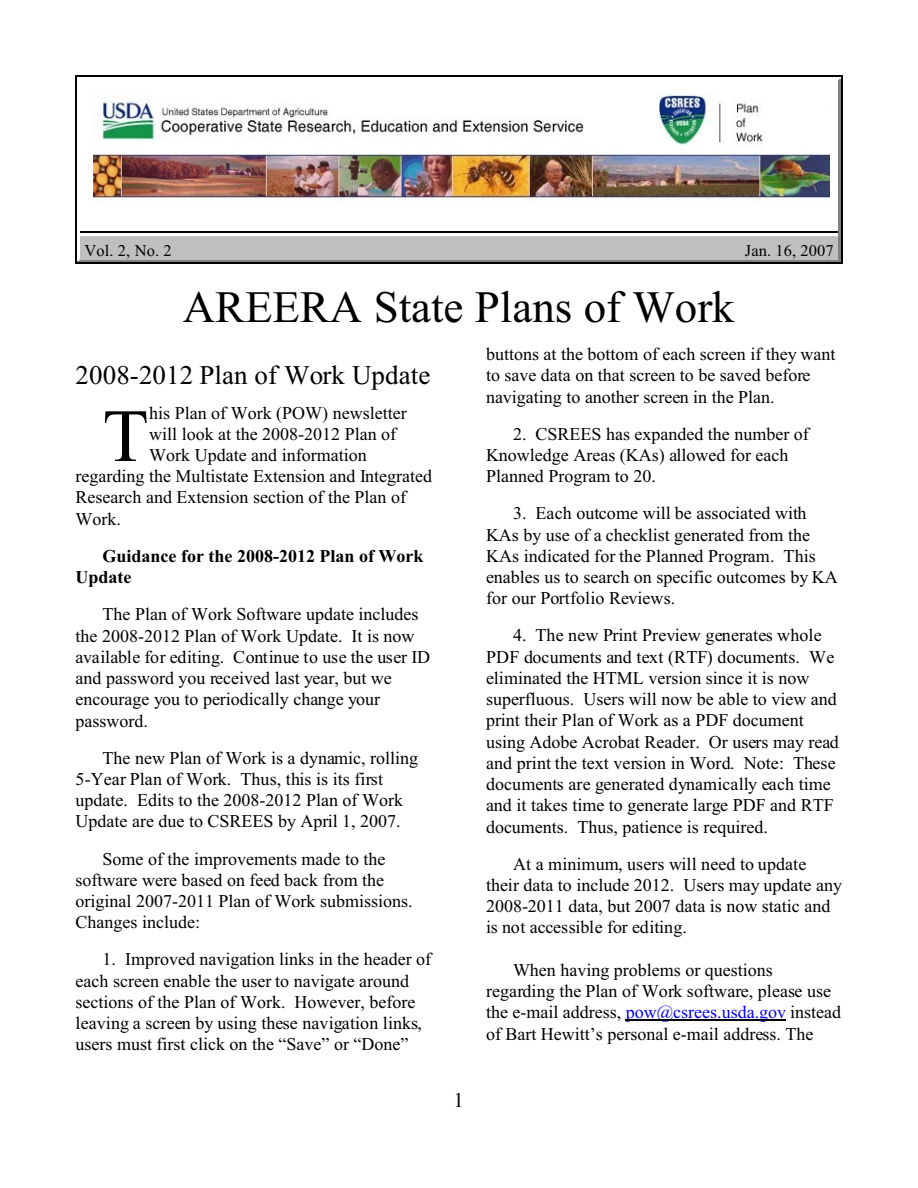
<style>
.page{position:relative;width:918px;height:1188px;background:#fff}
.page>*{position:absolute;margin:0;border:0;box-sizing:border-box;transform-origin:0 0}
.t1{font:75px "Times New Roman";color:#000}
.t2{font:44.85px "Times New Roman";color:#000}
.t3{font:27px "Times New Roman";letter-spacing:.005em;color:#000}
.t4{font:21px "Times New Roman";color:#000}
.t5{font:18px/21.3px "Times New Roman";color:#000}
.t6{font:700 18px/21.3px "Times New Roman";color:#000}
.t7{font:16.5px "Times New Roman";letter-spacing:.005em;color:#000}
.s1{color:#00f}
</style>
<div class="page">
<hr style="left:838px;top:78px;width:1px;height:153px;background:#808080">
<hr style="left:78px;top:78px;width:761px;height:2px;background:#fff">
<hr style="left:840px;top:77px;width:1px;height:154px;background:#808080">
<hr style="left:77px;top:77px;width:764px;height:1px;background:#fff">
<hr style="left:76px;top:76px;width:1px;height:155px;background:#000">
<hr style="left:841px;top:76px;width:1px;height:155px;background:#000">
<hr style="left:76px;top:76px;width:766px;height:1px;background:#000">
<hr style="left:78px;top:260px;width:381px;height:1px;background:#808080">
<hr style="left:77px;top:261px;width:382px;height:2px;background:#808080">
<hr style="left:76px;top:231px;width:1px;height:33px;background:#000">
<hr style="left:76px;top:263px;width:383px;height:1px;background:#000">
<div style="left:80px;top:234px;width:379px;height:26px;background:#bfbfbf"></div>
<hr style="left:80px;top:234px;width:379px;height:2px;background:#fff">
<hr style="left:80px;top:231px;width:379px;height:2px;background:#000">
<svg style="left:838px;top:231px;width:1px;height:29px"></svg>
<hr style="left:459px;top:260px;width:380px;height:1px;background:#808080">
<hr style="left:840px;top:231px;width:1px;height:32px;background:#808080">
<hr style="left:459px;top:261px;width:382px;height:2px;background:#808080">
<hr style="left:841px;top:231px;width:1px;height:33px;background:#000">
<hr style="left:459px;top:263px;width:383px;height:1px;background:#000">
<div style="left:459px;top:234px;width:379px;height:26px;background:#bfbfbf"></div>
<hr style="left:459px;top:234px;width:379px;height:2px;background:#fff">
<hr style="left:459px;top:231px;width:379px;height:2px;background:#000">
<img style="left:93px;top:93px;width:737px;height:107px">
<hr style="left:626px;top:1020px;width:160px;height:1px;background:#000">
<p class="t7" style="left:85px;top:245px;width:89px">Vol. 2, No. 2</p>
<p class="t7" style="left:745px;top:245px;width:90px">Jan. 16, 2007</p>
<h2 class="t2" style="left:183px;top:291px;width:554px">AREERA State Plans of Work</h2>
<h3 class="t3" style="left:76px;top:366px;width:356px">2008-2012 Plan of Work Update</h3>
<h1 class="t1" style="left:103px;top:409px;width:47px">T</h1>
<p class="t5" style="left:149px;top:404px;width:259px">his Plan of Work (POW) newsletter</p>
<p class="t5" style="left:149px;top:425px;width:248px">will look at the 2008-2012 Plan of</p>
<p class="t5" style="left:149px;top:446px;width:219px">Work Update and information</p>
<p class="t5" style="left:76px;top:467px;width:358px">regarding the Multistate Extension and Integrated</p>
<p class="t5" style="left:76px;top:489px;width:332px">Research and Extension section of the Plan of</p>
<p class="t5" style="left:76px;top:510px;width:47px">Work.</p>
<p class="t6" style="left:76px;top:547px;width:349px;text-indent:27px">Guidance for the 2008-2012 Plan of Work<br>Update</p>
<p class="t5" style="left:76px;top:606px;width:356px;text-indent:27px">The Plan of Work Software update includes the 2008-2012 Plan of Work Update. It is now available for editing. Continue to use the user ID and password you received last year, but we encourage you to periodically change your password.</p>
<p class="t5" style="left:76px;top:749px;width:344px;text-indent:27px">The new Plan of Work is a dynamic, rolling 5-Year Plan of Work. Thus, this is its first update. Edits to the 2008-2012 Plan of Work Update are due to CSREES by April 1, 2007.</p>
<p class="t5" style="left:76px;top:850px;width:338px;text-indent:27px">Some of the improvements made to the software were based on feed back from the original 2007-2011 Plan of Work submissions.<br>Changes include:</p>
<p class="t5" style="left:76px;top:950px;width:357px;text-indent:27px">1. Improved navigation links in the header of each screen enable the user to navigate around sections of the Plan of Work. However, before leaving a screen by using these navigation links, users must first click on the “Save” or “Done”</p>
<p class="t4" style="left:454px;top:1093px;width:12px">1</p>
<p class="t5" style="left:486px;top:345px;width:351px">buttons at the bottom of each screen if they want to save data on that screen to be saved before navigating to another screen in the Plan.</p>
<p class="t5" style="left:486px;top:425px;width:324px;text-indent:27px">2. CSREES has expanded the number of<br>Knowledge Areas (KAs) allowed for each<br>Planned Program to 20.</p>
<p class="t5" style="left:486px;top:504px;width:353px;text-indent:27px">3. Each outcome will be associated with KAs by use of a checklist generated from the KAs indicated for the Planned Program. This enables us to search on specific outcomes by KA for our Portfolio Reviews.</p>
<p class="t5" style="left:486px;top:626px;width:354px;text-indent:27px">4. The new Print Preview generates whole PDF documents and text (RTF) documents. We eliminated the HTML version since it is now superfluous. Users will now be able to view and print their Plan of Work as a PDF document using Adobe Acrobat Reader. Or users may read and print the text version in Word. Note: These documents are generated dynamically each time and it takes time to generate large PDF and RTF documents. Thus, patience is required.</p>
<p class="t5" style="left:486px;top:855px;width:358px;text-indent:27px">At a minimum, users will need to update their data to include 2012. Users may update any 2008-2011 data, but 2007 data is now static and is not accessible for editing.</p>
<p class="t5" style="left:486px;top:961px;width:357px;text-indent:27px">When having problems or questions regarding the Plan of Work software, please use the e-mail address, <span class="s1">pow@csrees.usda.gov</span> instead of Bart Hewitt’s personal e-mail address. The</p>
</div>
